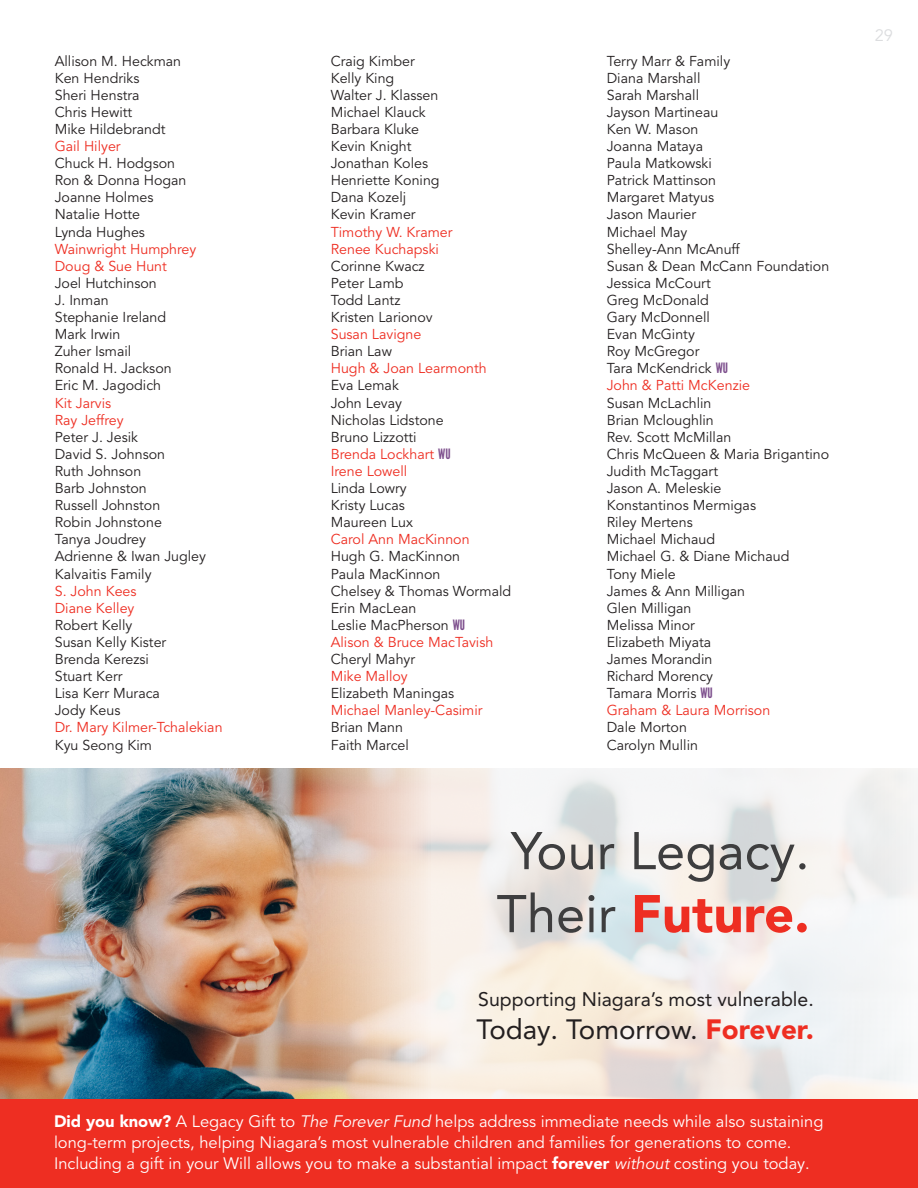
<style>
.page{position:relative;width:918px;height:1188px;background:#fff}
.page>*{position:absolute;margin:0;border:0;box-sizing:border-box;transform-origin:0 0}
.t1{font:900 52.5px "Avenir LT Pro";color:#ee2e22}
.t2{font:52.5px "Avenir LT Pro";color:#3e3e3f}
.t3{font:27.75px "Avenir LT Pro";color:#231f20}
.t4{font:19.5px "Avenir LT Pro";color:#231f20}
.t5{font:16.5px/21px "Avenir LT Pro";color:#fff}
.t6{font:16.5px "Avenir LT Pro";color:#dcdddf}
.t7{font:14.25px "Avenir LT Pro";color:#231f20}
.t8{font:14.25px "Avenir LT Pro";color:#ee2e22}
.s1{font-family:"League Gothic";color:#7d4f8d}
.s2{font-weight:400;color:#3e3e3f}
.s3{font-weight:900;color:#ee2e22}
.s4{font-weight:900}
.s5{font-style:italic}
</style>
<div class="page">
<img style="left:0;top:768px;width:313px;height:331px">
<svg style="left:313px;top:768px;width:605px;height:331px"></svg>
<div style="left:0;top:1099px;width:918px;height:89px;background:#ee2e22"></div>
<p class="t7" style="left:55px;top:52px;width:128px">Allison M. Heckman</p>
<p class="t7" style="left:55px;top:69px;width:86px">Ken Hendriks</p>
<p class="t7" style="left:55px;top:86px;width:86px">Sheri Henstra</p>
<p class="t7" style="left:55px;top:103px;width:79px">Chris Hewitt</p>
<p class="t7" style="left:55px;top:121px;width:112px">Mike Hildebrandt</p>
<p class="t8" style="left:55px;top:138px;width:67px">Gail Hilyer</p>
<p class="t7" style="left:55px;top:155px;width:122px">Chuck H. Hodgson</p>
<p class="t7" style="left:55px;top:172px;width:133px">Ron &amp; Donna Hogan</p>
<p class="t7" style="left:55px;top:189px;width:100px">Joanne Holmes</p>
<p class="t7" style="left:55px;top:206px;width:87px">Natalie Hotte</p>
<p class="t7" style="left:55px;top:223px;width:92px">Lynda Hughes</p>
<p class="t8" style="left:55px;top:240px;width:143px">Wainwright Humphrey</p>
<p class="t8" style="left:55px;top:257px;width:114px">Doug &amp; Sue Hunt</p>
<p class="t7" style="left:55px;top:274px;width:104px">Joel Hutchinson</p>
<p class="t7" style="left:55px;top:292px;width:55px">J. Inman</p>
<p class="t7" style="left:55px;top:309px;width:113px">Stephanie Ireland</p>
<p class="t7" style="left:55px;top:326px;width:67px">Mark Irwin</p>
<p class="t7" style="left:55px;top:343px;width:78px">Zuher Ismail</p>
<p class="t7" style="left:55px;top:360px;width:118px">Ronald H. Jackson</p>
<p class="t7" style="left:55px;top:377px;width:108px">Eric M. Jagodich</p>
<p class="t8" style="left:55px;top:394px;width:58px">Kit Jarvis</p>
<p class="t8" style="left:55px;top:411px;width:70px">Ray Jeffrey</p>
<p class="t7" style="left:55px;top:428px;width:85px">Peter J. Jesik</p>
<p class="t7" style="left:55px;top:445px;width:112px">David S. Johnson</p>
<p class="t7" style="left:55px;top:463px;width:88px">Ruth Johnson</p>
<p class="t7" style="left:55px;top:480px;width:94px">Barb Johnston</p>
<p class="t7" style="left:55px;top:497px;width:107px">Russell Johnston</p>
<p class="t7" style="left:55px;top:514px;width:109px">Robin Johnstone</p>
<p class="t7" style="left:55px;top:531px;width:93px">Tanya Joudrey</p>
<p class="t7" style="left:55px;top:548px;width:153px">Adrienne &amp; Iwan Jugley</p>
<p class="t7" style="left:55px;top:565px;width:98px">Kalvaitis Family</p>
<p class="t8" style="left:55px;top:582px;width:83px">S. John Kees</p>
<p class="t8" style="left:55px;top:599px;width:81px">Diane Kelley</p>
<p class="t7" style="left:55px;top:616px;width:79px">Robert Kelly</p>
<p class="t7" style="left:55px;top:634px;width:113px">Susan Kelly Kister</p>
<p class="t7" style="left:55px;top:651px;width:96px">Brenda Kerezsi</p>
<p class="t7" style="left:55px;top:668px;width:69px">Stuart Kerr</p>
<p class="t7" style="left:55px;top:685px;width:107px">Lisa Kerr Muraca</p>
<p class="t7" style="left:55px;top:702px;width:67px">Jody Keus</p>
<p class="t8" style="left:55px;top:719px;width:169px">Dr. Mary Kilmer-Tchalekian</p>
<p class="t7" style="left:55px;top:736px;width:99px">Kyu Seong Kim</p>
<p class="t7" style="left:331px;top:52px;width:86px">Craig Kimber</p>
<p class="t7" style="left:331px;top:69px;width:65px">Kelly King</p>
<p class="t7" style="left:331px;top:86px;width:109px">Walter J. Klassen</p>
<p class="t7" style="left:331px;top:103px;width:97px">Michael Klauck</p>
<p class="t7" style="left:331px;top:121px;width:90px">Barbara Kluke</p>
<p class="t7" style="left:331px;top:138px;width:82px">Kevin Knight</p>
<p class="t7" style="left:331px;top:155px;width:99px">Jonathan Koles</p>
<p class="t7" style="left:331px;top:172px;width:110px">Henriette Koning</p>
<p class="t7" style="left:331px;top:189px;width:77px">Dana Kozelj</p>
<p class="t7" style="left:331px;top:206px;width:86px">Kevin Kramer</p>
<p class="t8" style="left:331px;top:223px;width:123px">Timothy W. Kramer</p>
<p class="t8" style="left:331px;top:240px;width:110px">Renee Kuchapski</p>
<p class="t7" style="left:331px;top:257px;width:95px">Corinne Kwacz</p>
<p class="t7" style="left:331px;top:274px;width:74px">Peter Lamb</p>
<p class="t7" style="left:331px;top:292px;width:71px">Todd Lantz</p>
<p class="t7" style="left:331px;top:309px;width:104px">Kristen Larionov</p>
<p class="t8" style="left:331px;top:326px;width:92px">Susan Lavigne</p>
<p class="t7" style="left:331px;top:343px;width:63px">Brian Law</p>
<p class="t8" style="left:331px;top:360px;width:158px">Hugh &amp; Joan Learmonth</p>
<p class="t7" style="left:331px;top:377px;width:70px">Eva Lemak</p>
<p class="t7" style="left:331px;top:394px;width:73px">John Levay</p>
<p class="t7" style="left:331px;top:411px;width:114px">Nicholas Lidstone</p>
<p class="t7" style="left:331px;top:428px;width:87px">Bruno Lizzotti</p>
<p class="t8" style="left:331px;top:445px;width:121px">Brenda Lockhart <span class="s1">WU</span></p>
<p class="t8" style="left:331px;top:463px;width:78px">Irene Lowell</p>
<p class="t7" style="left:331px;top:480px;width:77px">Linda Lowry</p>
<p class="t7" style="left:331px;top:497px;width:76px">Kristy Lucas</p>
<p class="t7" style="left:331px;top:514px;width:84px">Maureen Lux</p>
<p class="t8" style="left:331px;top:531px;width:140px">Carol Ann MacKinnon</p>
<p class="t7" style="left:331px;top:548px;width:131px">Hugh G. MacKinnon</p>
<p class="t7" style="left:331px;top:565px;width:111px">Paula MacKinnon</p>
<p class="t7" style="left:331px;top:582px;width:182px">Chelsey &amp; Thomas Wormald</p>
<p class="t7" style="left:331px;top:599px;width:87px">Erin MacLean</p>
<p class="t7" style="left:331px;top:616px;width:136px">Leslie MacPherson <span class="s1">WU</span></p>
<p class="t8" style="left:331px;top:634px;width:164px">Alison &amp; Bruce MacTavish</p>
<p class="t7" style="left:331px;top:651px;width:86px">Cheryl Mahyr</p>
<p class="t8" style="left:331px;top:668px;width:79px">Mike Malloy</p>
<p class="t7" style="left:331px;top:685px;width:125px">Elizabeth Maningas</p>
<p class="t8" style="left:331px;top:702px;width:153px">Michael Manley-Casimir</p>
<p class="t7" style="left:331px;top:719px;width:74px">Brian Mann</p>
<p class="t7" style="left:331px;top:736px;width:80px">Faith Marcel</p>
<p class="t7" style="left:607px;top:52px;width:125px">Terry Marr &amp; Family</p>
<p class="t7" style="left:607px;top:69px;width:95px">Diana Marshall</p>
<p class="t7" style="left:607px;top:86px;width:94px">Sarah Marshall</p>
<p class="t7" style="left:607px;top:103px;width:113px">Jayson Martineau</p>
<p class="t7" style="left:607px;top:121px;width:93px">Ken W. Mason</p>
<p class="t7" style="left:607px;top:138px;width:98px">Joanna Mataya</p>
<p class="t7" style="left:607px;top:155px;width:107px">Paula Matkowski</p>
<p class="t7" style="left:607px;top:172px;width:111px">Patrick Mattinson</p>
<p class="t7" style="left:607px;top:189px;width:109px">Margaret Matyus</p>
<p class="t7" style="left:607px;top:206px;width:91px">Jason Maurier</p>
<p class="t7" style="left:607px;top:223px;width:82px">Michael May</p>
<p class="t7" style="left:607px;top:240px;width:135px">Shelley-Ann McAnuff</p>
<p class="t7" style="left:607px;top:257px;width:224px">Susan &amp; Dean McCann Foundation</p>
<p class="t7" style="left:607px;top:274px;width:105px">Jessica McCourt</p>
<p class="t7" style="left:607px;top:292px;width:104px">Greg McDonald</p>
<p class="t7" style="left:607px;top:309px;width:105px">Gary McDonnell</p>
<p class="t7" style="left:607px;top:326px;width:90px">Evan McGinty</p>
<p class="t7" style="left:607px;top:343px;width:94px">Roy McGregor</p>
<p class="t7" style="left:607px;top:360px;width:123px">Tara McKendrick <span class="s1">WU</span></p>
<p class="t8" style="left:607px;top:377px;width:145px">John &amp; Patti McKenzie</p>
<p class="t7" style="left:607px;top:394px;width:106px">Susan McLachlin</p>
<p class="t7" style="left:607px;top:411px;width:109px">Brian Mcloughlin</p>
<p class="t7" style="left:607px;top:428px;width:126px">Rev. Scott McMillan</p>
<p class="t7" style="left:607px;top:445px;width:224px">Chris McQueen &amp; Maria Brigantino</p>
<p class="t7" style="left:607px;top:463px;width:113px">Judith McTaggart</p>
<p class="t7" style="left:607px;top:480px;width:116px">Jason A. Meleskie</p>
<p class="t7" style="left:607px;top:497px;width:151px">Konstantinos Mermigas</p>
<p class="t7" style="left:607px;top:514px;width:88px">Riley Mertens</p>
<p class="t7" style="left:607px;top:531px;width:110px">Michael Michaud</p>
<p class="t7" style="left:607px;top:548px;width:184px">Michael G. &amp; Diane Michaud</p>
<p class="t7" style="left:607px;top:565px;width:71px">Tony Miele</p>
<p class="t7" style="left:607px;top:582px;width:140px">James &amp; Ann Milligan</p>
<p class="t7" style="left:607px;top:599px;width:86px">Glen Milligan</p>
<p class="t7" style="left:607px;top:616px;width:90px">Melissa Minor</p>
<p class="t7" style="left:607px;top:634px;width:106px">Elizabeth Miyata</p>
<p class="t7" style="left:607px;top:651px;width:107px">James Morandin</p>
<p class="t7" style="left:607px;top:668px;width:108px">Richard Morency</p>
<p class="t7" style="left:607px;top:685px;width:108px">Tamara Morris <span class="s1">WU</span></p>
<p class="t8" style="left:607px;top:702px;width:165px">Graham &amp; Laura Morrison</p>
<p class="t7" style="left:607px;top:719px;width:82px">Dale Morton</p>
<p class="t7" style="left:607px;top:736px;width:93px">Carolyn Mullin</p>
<p class="t2" style="left:511px;top:819px;width:300px">Your Legacy.</p>
<p class="t1" style="left:497px;top:882px;width:315px"><span class="s2">Their</span> Future.</p>
<p class="t4" style="left:478px;top:987px;width:337px">Supporting Niagara’s most vulnerable.</p>
<p class="t3" style="left:477px;top:1013px;width:339px">Today. Tomorrow. <span class="s3">Forever.</span></p>
<p class="t5" style="left:54px;top:1112px;width:771px"><span class="s4">Did you know?</span> A Legacy Gift to <span class="s5">The Forever Fund</span> helps address immediate needs while also sustaining long-term projects, helping Niagara’s most vulnerable children and families for generations to come.</p>
<p class="t5" style="left:54px;top:1154px;width:757px">Including a gift in your Will allows you to make a substantial impact <span class="s4">forever</span> <span class="s5">without</span> costing you today.</p>
<p class="t6" style="left:875px;top:25px;width:20px">29</p>
</div>
